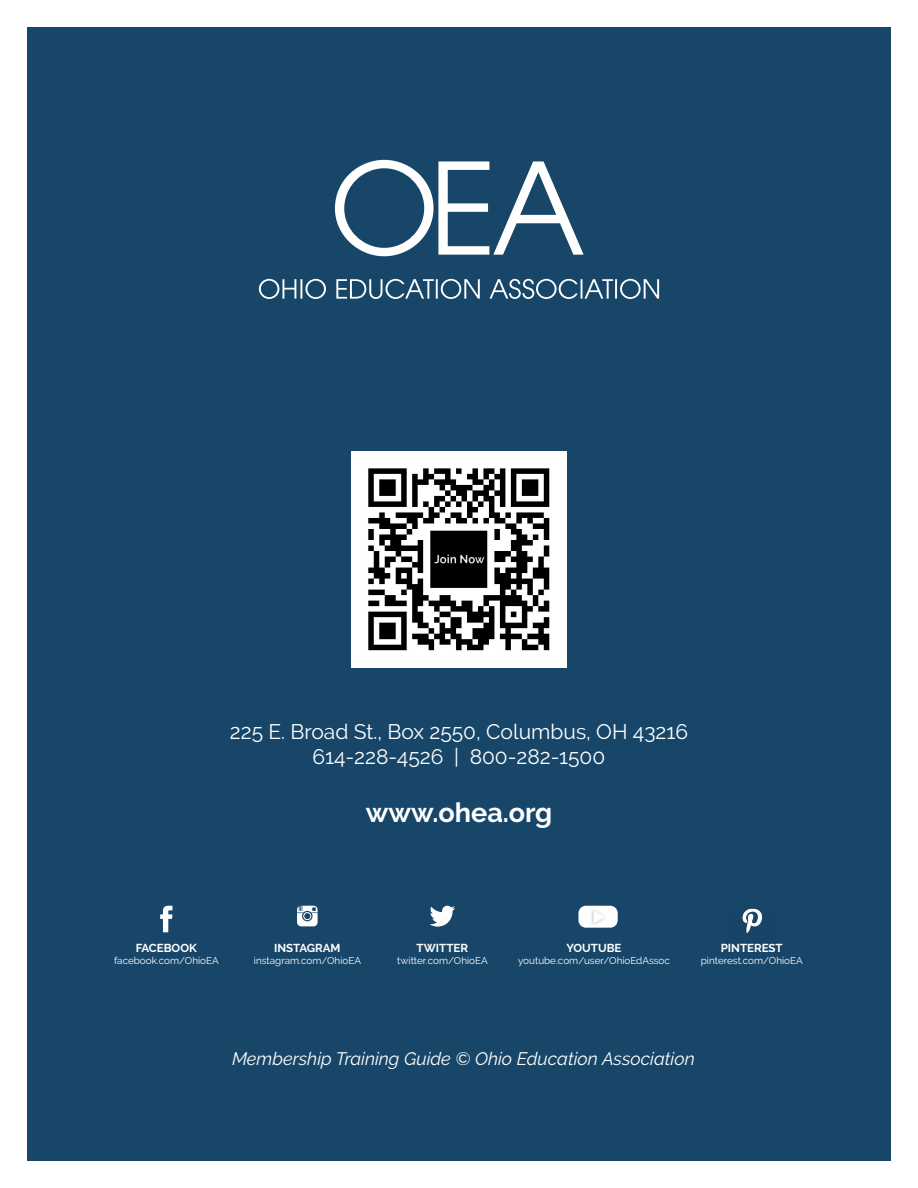
<style>
.page{position:relative;width:918px;height:1188px;background:#fff}
.page>*{position:absolute;margin:0;border:0;box-sizing:border-box;transform-origin:0 0}
.t1{font:700 27px "Raleway";color:#fff}
.t2{font:21px/25.2px "Raleway";color:#fff;text-align:center}
.t3{font:italic 18px "Raleway";color:#fff}
.t4{font:700 11.55px "Raleway";color:#fff}
.t5{font:9.9px "Raleway";color:#fff}
</style>
<div class="page">
<div style="left:27px;top:27px;width:864px;height:1134px;background:#174669"></div>
<svg style="left:335px;top:160px;width:249px;height:96px"></svg>
<svg style="left:259px;top:279px;width:400px;height:20px"></svg>
<img style="left:351px;top:451px;width:216px;height:216px">
<svg style="left:429px;top:906px;width:26px;height:21px"></svg>
<svg style="left:160px;top:906px;width:12px;height:26px"></svg>
<svg style="left:297px;top:906px;width:21px;height:20px"></svg>
<img style="left:742px;top:908px;width:21px;height:26px">
<img style="left:578px;top:906px;width:40px;height:22px">
<h2 class="t2" style="left:230px;top:719px;width:460px">225 E. Broad St., Box 2550, Columbus, OH 43216<br>614-228-4526 | 800-282-1500</h2>
<h1 class="t1" style="left:366px;top:797px;width:188px">www.ohea.org</h1>
<p class="t4" style="left:136px;top:941px;width:63px">FACEBOOK</p>
<p class="t5" style="left:114px;top:955px;width:106px">facebook.com/OhioEA</p>
<p class="t4" style="left:274px;top:941px;width:68px">INSTAGRAM</p>
<p class="t5" style="left:254px;top:955px;width:109px">instagram.com/OhioEA</p>
<p class="t4" style="left:417px;top:941px;width:53px">TWITTER</p>
<p class="t5" style="left:397px;top:955px;width:92px">twitter.com/OhioEA</p>
<p class="t4" style="left:567px;top:941px;width:56px">YOUTUBE</p>
<p class="t5" style="left:518px;top:955px;width:153px">youtube.com/user/OhioEdAssoc</p>
<p class="t4" style="left:721px;top:941px;width:63px">PINTEREST</p>
<p class="t5" style="left:701px;top:955px;width:103px">pinterest.com/OhioEA</p>
<h3 class="t3" style="left:232px;top:1048px;width:464px">Membership Training Guide © Ohio Education Association</h3>
</div>
